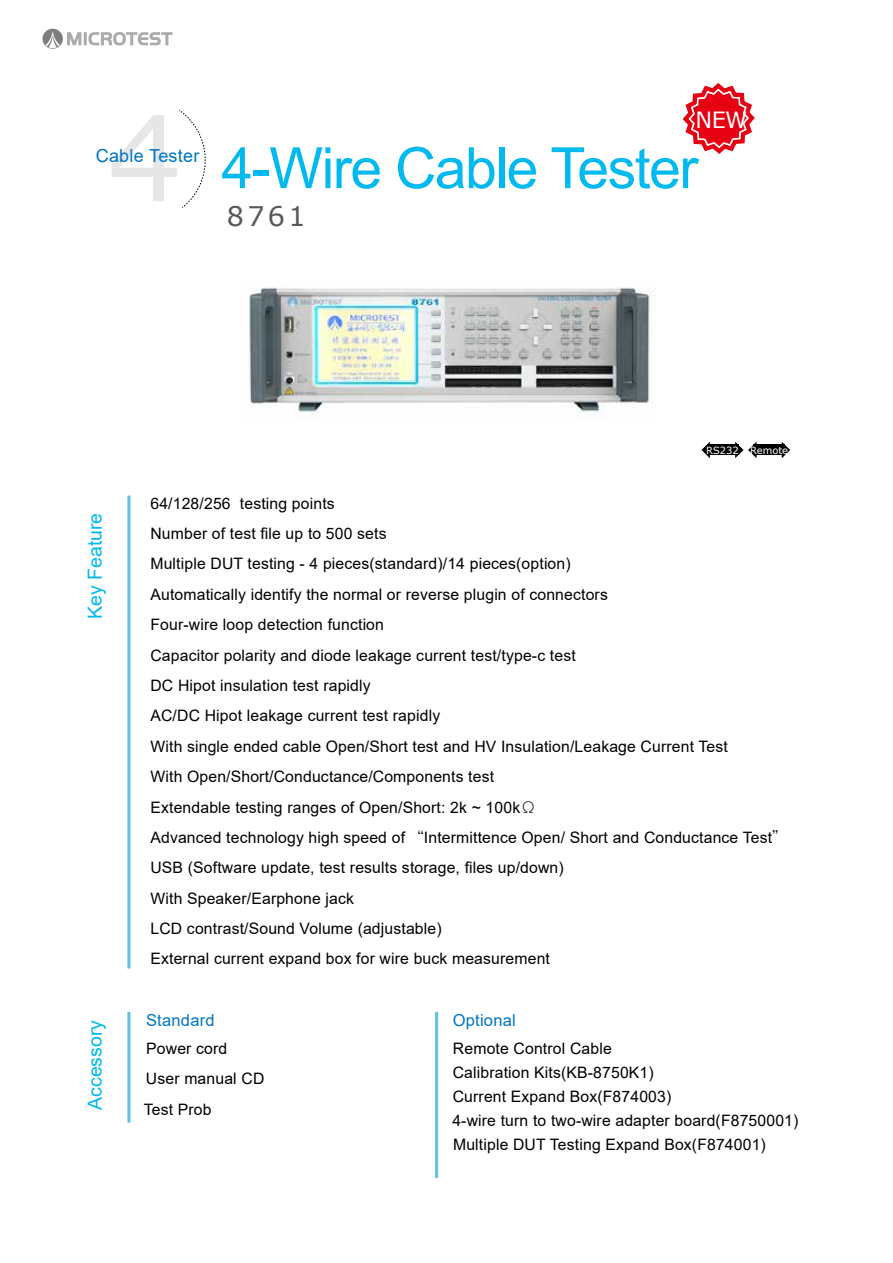
<style>
.page{position:relative;width:893px;height:1263px;background:#fff}
.page>*{position:absolute;margin:0;border:0;box-sizing:border-box;transform-origin:0 0}
.t1{font:57px "Arial";letter-spacing:-.025em;color:#00b9ef}
.t2{font:27px "Verdana";color:#595757}
.t3{font:22.35px "Verdana";color:#fff}
.t4{font:19.5px "Arial";color:#00b9ef}
.t5{font:18px "Arial";letter-spacing:.015em;color:#0075c2}
.t6{font:16.5px "Arial";letter-spacing:.015em;color:#0075c2}
.t7{font:15.75px/30.5px "Arial";letter-spacing:.01em;color:#000}
.t8{font:9.9px "Verdana";color:#fff}
.s1{font-family:"Verdana";font-size:118.35px;color:#e6e6e6}
.s2{font-family:"DF Hei Std W3"}
</style>
<div class="page">
<svg style="left:179px;top:110px;width:27px;height:98px"></svg>
<div style="left:707px;top:445px;width:31px;height:10px;background:#000"></div>
<svg style="left:701px;top:442px;width:9px;height:16px"></svg>
<div style="left:754px;top:445px;width:31px;height:10px;background:#000"></div>
<svg style="left:735px;top:442px;width:21px;height:16px"></svg>
<svg style="left:782px;top:442px;width:8px;height:16px"></svg>
<svg style="left:683px;top:83px;width:72px;height:71px"></svg>
<hr style="left:127px;top:496px;width:3px;height:472px;background:#59c3e1">
<hr style="left:127px;top:1012px;width:3px;height:111px;background:#59c3e1">
<hr style="left:435px;top:1012px;width:3px;height:166px;background:#59c3e1">
<img style="left:249px;top:287px;width:407px;height:131px">
<svg style="left:43px;top:29px;width:130px;height:20px"></svg>
<h3 class="t3" style="left:695px;top:104px;width:53px">NEW</h3>
<h1 class="t1" style="left:107px;top:129px;width:593px"><span class="s1">4</span> 4-Wire Cable Tester</h1>
<p class="t5" style="left:96px;top:143px;width:105px">Cable Tester</p>
<h2 class="t2" style="left:227px;top:198px;width:80px">8761</h2>
<p class="t4" style="left:82px;top:619px;width:108px;rotate:-90deg">Key Feature</p>
<p class="t4" style="left:82px;top:1110px;width:91px;rotate:-90deg">Accessory</p>
<p class="t8" style="left:706px;top:443px;width:83px">RS232 Remote</p>
<p class="t7" style="left:150px;top:488px;width:639px">64/128/256 testing points<br>Number of test file up to 500 sets<br>Multiple DUT testing - 4 pieces(standard)/14 pieces(option)<br>Automatically identify the normal or reverse plugin of connectors<br>Four-wire loop detection function<br>Capacitor polarity and diode leakage current test/type-c test<br>DC Hipot insulation test rapidly<br>AC/DC Hipot leakage current test rapidly<br>With single ended cable Open/Short test and HV Insulation/Leakage Current Test<br>With Open/Short/Conductance/Components test<br>Extendable testing ranges of Open/Short: 2k ~ 100k<span class="s2">Ω<br></span>Advanced technology high speed of <span class="s2">“</span>Intermittence Open/ Short and Conductance Test<span class="s2">” </span>USB (Software update, test results storage, files up/down)<br>With Speaker/Earphone jack<br>LCD contrast/Sound Volume (adjustable)<br>External current expand box for wire buck measurement</p>
<p class="t6" style="left:146px;top:1009px;width:70px">Standard</p>
<p class="t7" style="left:144px;top:1033px;width:122px">Power cord<br>User manual CD<br>Test Prob</p>
<p class="t6" style="left:453px;top:1009px;width:65px">Optional</p>
<p class="t7" style="left:452px;top:1036px;width:347px;line-height:24px">Remote Control Cable<br>Calibration Kits(KB-8750K1)<br>Current Expand Box(F874003)<br>4-wire turn to two-wire adapter board(F8750001)<br>Multiple DUT Testing Expand Box(F874001)</p>
</div>
